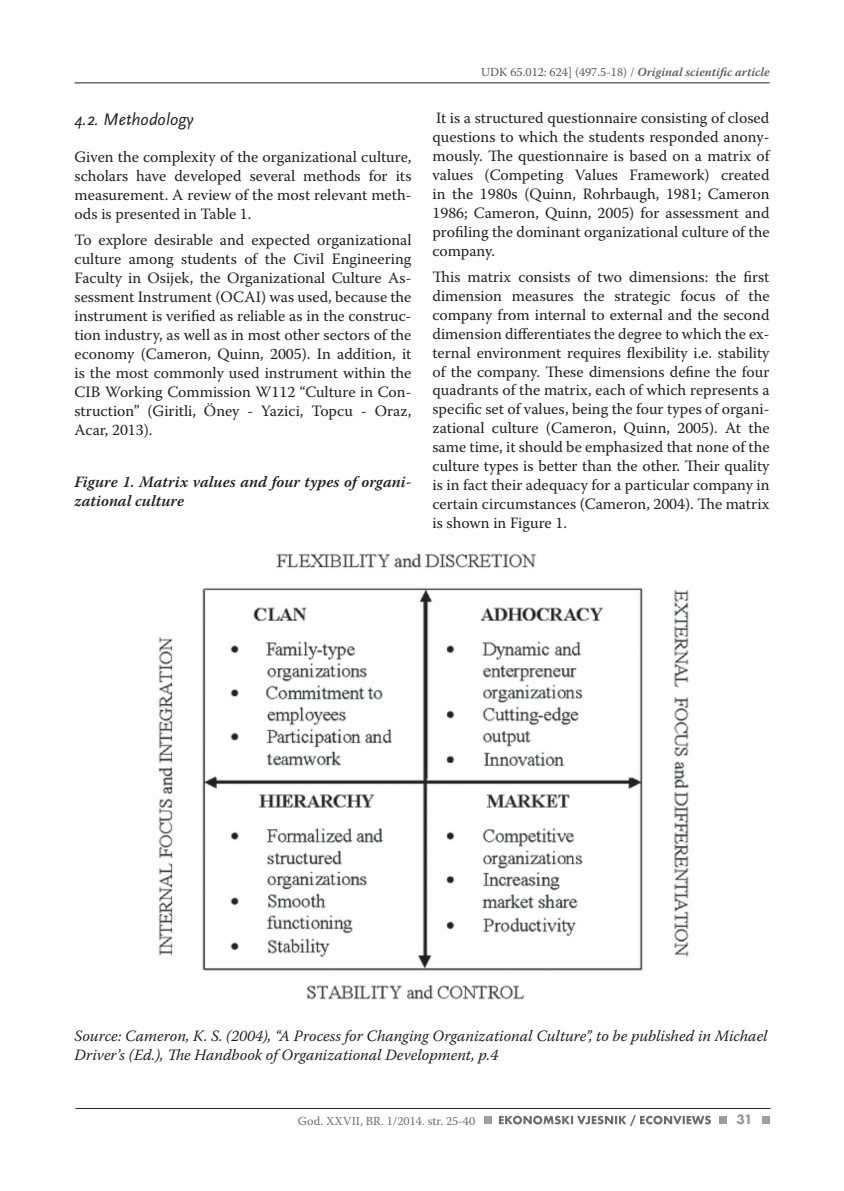
<style>
.page{position:relative;width:844px;height:1191px;background:#fff}
.page>*{position:absolute;margin:0;border:0;box-sizing:border-box;transform-origin:0 0}
.t1{font:italic 17.5px "Scala Sans Pro";color:#231f20}
.t2{font:15.75px/18.9px "Warnock Pro";color:#231f20;text-align:justify}
.t3{font:italic 15.75px/18.9px "Warnock Pro";color:#231f20}
.t4{font:italic 600 15.75px/18.9px "Warnock Pro";color:#231f20}
.t5{font:700 14px "Futura TOT";color:#97999c}
.t6{font:12.25px "Warnock Pro";color:#57585a}
.t7{font:12.25px "Warnock Pro";color:#6c6d70}
.s1{font-weight:600;font-style:italic}
</style>
<div class="page">
<hr style="left:74px;top:83px;width:695px;height:1px;background:#231f20">
<hr style="left:75px;top:1108px;width:695px;height:1px;background:#231f20">
<div style="left:483px;top:1115px;width:8px;height:8px;background:#9d9fa2"></div>
<div style="left:718px;top:1115px;width:8px;height:8px;background:#9d9fa2"></div>
<div style="left:761px;top:1115px;width:8px;height:8px;background:#9d9fa2"></div>
<svg style="left:499px;top:1115px;width:211px;height:11px"></svg>
<img style="left:158px;top:553px;width:531px;height:447px">
<p class="t1" style="left:74px;top:108px;width:120px">4.2. Methodology</p>
<p class="t2" style="left:74px;top:147px;width:338px">Given the complexity of the organizational culture, scholars have developed several methods for its measurement. A review of the most relevant meth&shy;ods is presented in Table 1.</p>
<p class="t2" style="left:74px;top:230px;width:338px">To explore desirable and expected organizational culture among students of the Civil Engineering Faculty in Osijek, the Organizational Culture As&shy;sessment Instrument (OCAI) was used, because the instrument is verified as reliable as in the construc&shy;tion industry, as well as in most other sectors of the economy (Cameron, Quinn, 2005). In addition, it is the most commonly used instrument within the CIB Working Commission W112 “Culture in Con&shy;struction” (Giritli, Öney - Yazici, Topcu - Oraz, Acar, 2013).</p>
<p class="t4" style="left:74px;top:472px;width:338px">Figure 1. Matrix values and four types of organi&shy;zational culture</p>
<p class="t6" style="left:481px;top:65px;width:290px">UDK 65.012: 624] (497.5-18) / <span class="s1">Original scientific article</span></p>
<p class="t2" style="left:432px;top:108px;width:338px">It is a structured questionnaire consisting of closed questions to which the students responded anony&shy;mously. The questionnaire is based on a matrix of values (Competing Values Framework) created in the 1980s (Quinn, Rohrbaugh, 1981; Cameron 1986; Cameron, Quinn, 2005) for assessment and profiling the dominant organizational culture of the company.</p>
<p class="t2" style="left:432px;top:267px;width:338px">This matrix consists of two dimensions: the first dimension measures the strategic focus of the company from internal to external and the second dimension differentiates the degree to which the ex&shy;ternal environment requires flexibility i.e. stability of the company. These dimensions define the four quadrants of the matrix, each of which represents a specific set of values, being the four types of organi&shy;zational culture (Cameron, Quinn, 2005). At the same time, it should be emphasized that none of the culture types is better than the other. Their quality is in fact their adequacy for a particular company in certain circumstances (Cameron, 2004). The matrix is shown in Figure 1.</p>
<p class="t3" style="left:74px;top:1026px;width:694px">Source: Cameron, K. S. (2004), “A Process for Changing Organizational Culture”, to be published in Michael<br>Driver’s (Ed.), The Handbook of Organizational Development, p.4</p>
<p class="t7" style="left:298px;top:1113px;width:179px">God. XXVII, BR. 1/2014. str. 25-40</p>
<p class="t5" style="left:736px;top:1111px;width:18px">31</p>
</div>
